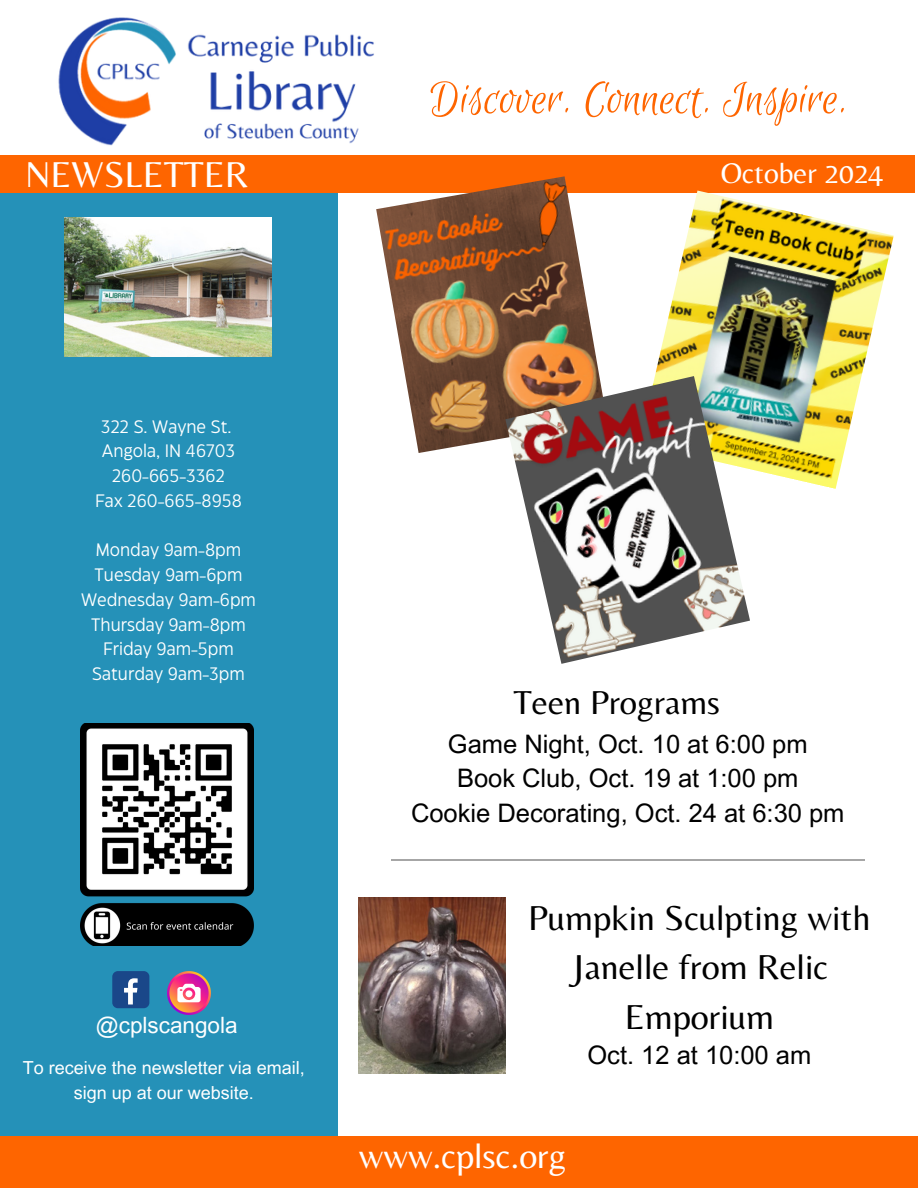
<style>
.page{position:relative;width:918px;height:1188px;background:#fff}
.page>*{position:absolute;margin:0;border:0;box-sizing:border-box;transform-origin:0 0}
.t1{font:50.1px "Euphoria Script";color:#fe6500}
.t2{font:37.5px "Belleza";color:#fff}
.t3{font:36px/49.5px "Belleza";color:#000;text-align:center}
.t4{font:35.85px "Belleza";color:#fff}
.t5{font:34.5px "Belleza";color:#000}
.t6{font:29.55px "Belleza";color:#fff}
.t7{font:25.5px/34.8px "Arial MT Pro";color:#000;text-align:center}
.t8{font:22.5px "Arial MT Pro";color:#fff}
.t9{font:18px "Eastman Grotesque";color:#fff}
.t10{font:18px/24.8px "Arial MT Pro";color:#fff;text-align:center}
</style>
<div class="page">
<div style="left:0;top:191px;width:338px;height:945px;background:#2591b8"></div>
<div style="left:0;top:1136px;width:918px;height:52px;background:#fe6500"></div>
<img style="left:64px;top:218px;width:207px;height:138px">
<img style="left:81px;top:723px;width:173px;height:223px">
<div style="left:0;top:156px;width:915px;height:37px;background:#fe6500"></div>
<hr style="left:391px;top:859px;width:474px;height:2px;background:#a6a6a6">
<img style="left:54px;top:17px;width:348px;height:139px">
<div style="left:112px;top:971px;width:37px;height:37px;background:#1a4789;border-radius:6px"></div>
<svg style="left:124px;top:978px;width:14px;height:26px"></svg>
<svg style="left:167px;top:971px;width:44px;height:44px"></svg>
<img style="left:376px;top:176px;width:224px;height:277px">
<img style="left:655px;top:191px;width:239px;height:298px">
<img style="left:505px;top:376px;width:245px;height:288px">
<img style="left:359px;top:897px;width:146px;height:177px">
<p class="t1" style="left:430px;top:72px;width:419px">Discover. Connect. Inspire.</p>
<p class="t2" style="left:25px;top:152px;width:225px">NEWSLETTER</p>
<p class="t6" style="left:721px;top:156px;width:164px">October 2024</p>
<p class="t9" style="left:101px;top:419px;width:132px">322 S. Wayne St.</p>
<p class="t9" style="left:102px;top:444px;width:135px">Angola, IN 46703</p>
<p class="t9" style="left:112px;top:469px;width:115px">260-665-3362</p>
<p class="t9" style="left:95px;top:494px;width:149px">Fax 260-665-8958</p>
<p class="t9" style="left:96px;top:543px;width:147px">Monday 9am-8pm</p>
<p class="t9" style="left:95px;top:568px;width:149px">Tuesday 9am-6pm</p>
<p class="t9" style="left:81px;top:593px;width:176px">Wednesday 9am-6pm</p>
<p class="t9" style="left:91px;top:617px;width:156px">Thursday 9am-8pm</p>
<h6 class="t9" style="left:103px;top:642px;width:132px">Friday 9am-5pm</h6>
<p class="t9" style="left:92px;top:667px;width:154px">Saturday 9am-3pm</p>
<h4 class="t8" style="left:96px;top:1017px;width:143px">@cplscangola</h4>
<p class="t10" style="left:23px;top:1058px;width:284px">To receive the newsletter via email, sign up at our website.</p>
<h3 class="t5" style="left:514px;top:682px;width:208px">Teen Programs</h3>
<h5 class="t7" style="left:411px;top:729px;width:435px">Game Night, Oct. 10 at 6:00 pm<br>Book Club, Oct. 19 at 1:00 pm<br>Cookie Decorating, Oct. 24 at 6:30 pm</h5>
<p class="t3" style="left:528px;top:892px;width:344px">Pumpkin Sculpting with<br>Janelle from Relic<br>Emporium</p>
<p class="t7" style="left:587px;top:1040px;width:225px">Oct. 12 at 10:00 am</p>
<p class="t4" style="left:359px;top:1135px;width:209px">www.cplsc.org</p>
</div>
